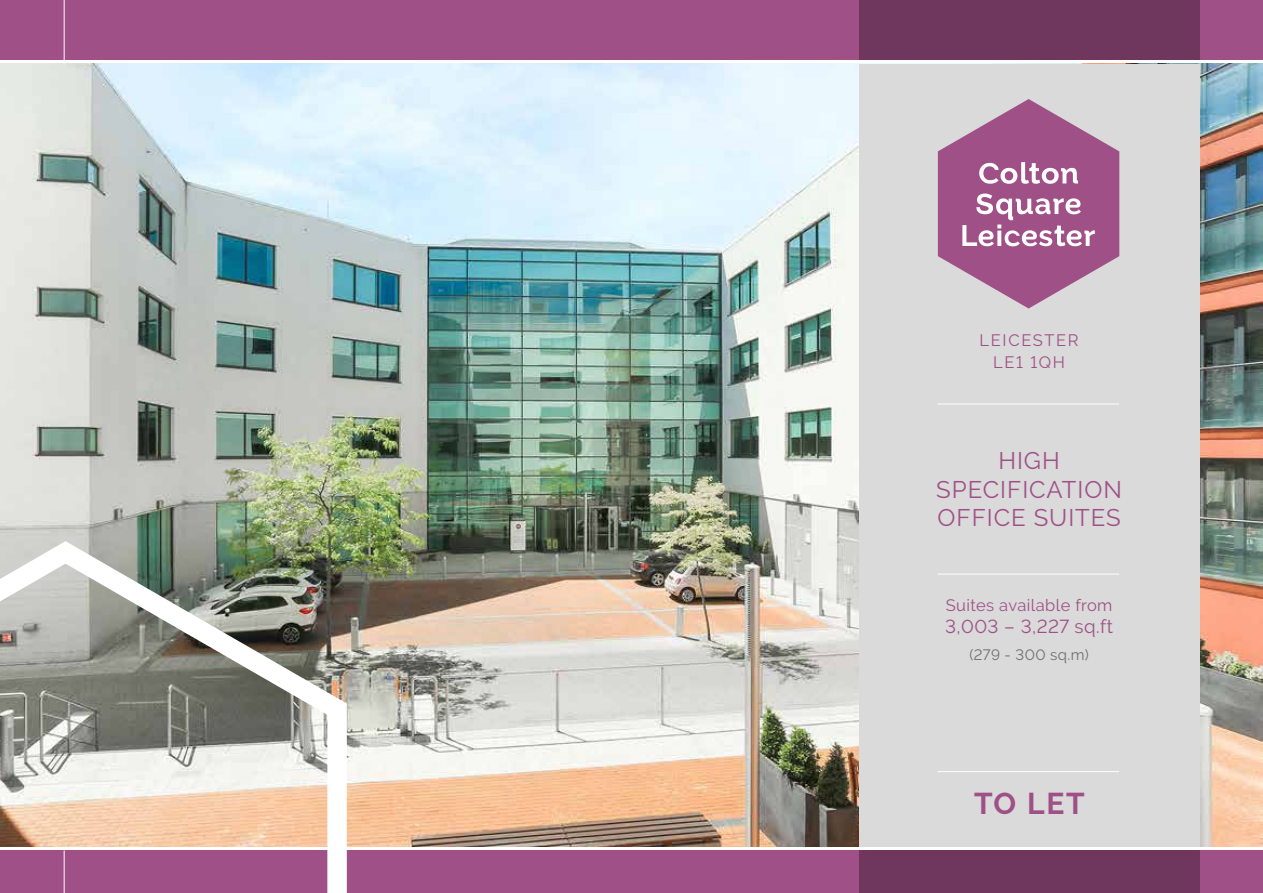
<style>
.page{position:relative;width:1263px;height:893px;background:#fff}
.page>*{position:absolute;margin:0;border:0;box-sizing:border-box;transform-origin:0 0}
.t1{font:700 30px "Raleway";color:#9f5086}
.t2{font:24px/28.5px "Raleway";letter-spacing:.04em;color:#9f5086;text-align:center}
.t3{font:18.75px "Raleway";letter-spacing:.025em;color:#9f5086}
.t4{font:16.5px "Raleway";letter-spacing:.025em;color:#9f5086}
.t5{font:16.5px/22.5px "Raleway";letter-spacing:.1em;color:#9f5086;text-align:center}
.t6{font:15px "Raleway";letter-spacing:.025em;color:#706f6f}
</style>
<div class="page">
<div style="left:0;top:850px;width:1263px;height:43px;background:#9f5086"></div>
<img style="left:0;top:64px;width:1263px;height:782px">
<div style="left:859px;top:64px;width:340px;height:782px;background:#dadada"></div>
<div style="left:859px;top:850px;width:340px;height:43px;background:#6f375d"></div>
<div style="left:0;top:0;width:1263px;height:60px;background:#9f5086"></div>
<svg style="left:938px;top:99px;width:181px;height:210px"></svg>
<hr style="left:938px;top:404px;width:181px;height:1px;background:#fff">
<hr style="left:938px;top:574px;width:181px;height:1px;background:#fff">
<svg style="left:0;top:541px;width:347px;height:352px"></svg>
<hr style="left:64px;top:0;width:1px;height:64px;background:#fff">
<hr style="left:938px;top:771px;width:181px;height:1px;background:#fff">
<div style="left:859px;top:0;width:340px;height:60px;background:#6f375d"></div>
<p class="t5" style="left:980px;top:329px;width:100px">LEICESTER<br>LE1 1QH</p>
<p class="t2" style="left:936px;top:446px;width:187px">HIGH<br>SPECIFICATION<br>OFFICE SUITES</p>
<p class="t4" style="left:946px;top:595px;width:168px">Suites available from</p>
<p class="t3" style="left:945px;top:616px;width:169px">3,003 – 3,227 sq.ft</p>
<p class="t6" style="left:969px;top:646px;width:121px">(279 - 300 sq.m)</p>
<p class="t1" style="left:974px;top:787px;width:112px">TO LET</p>
</div>
